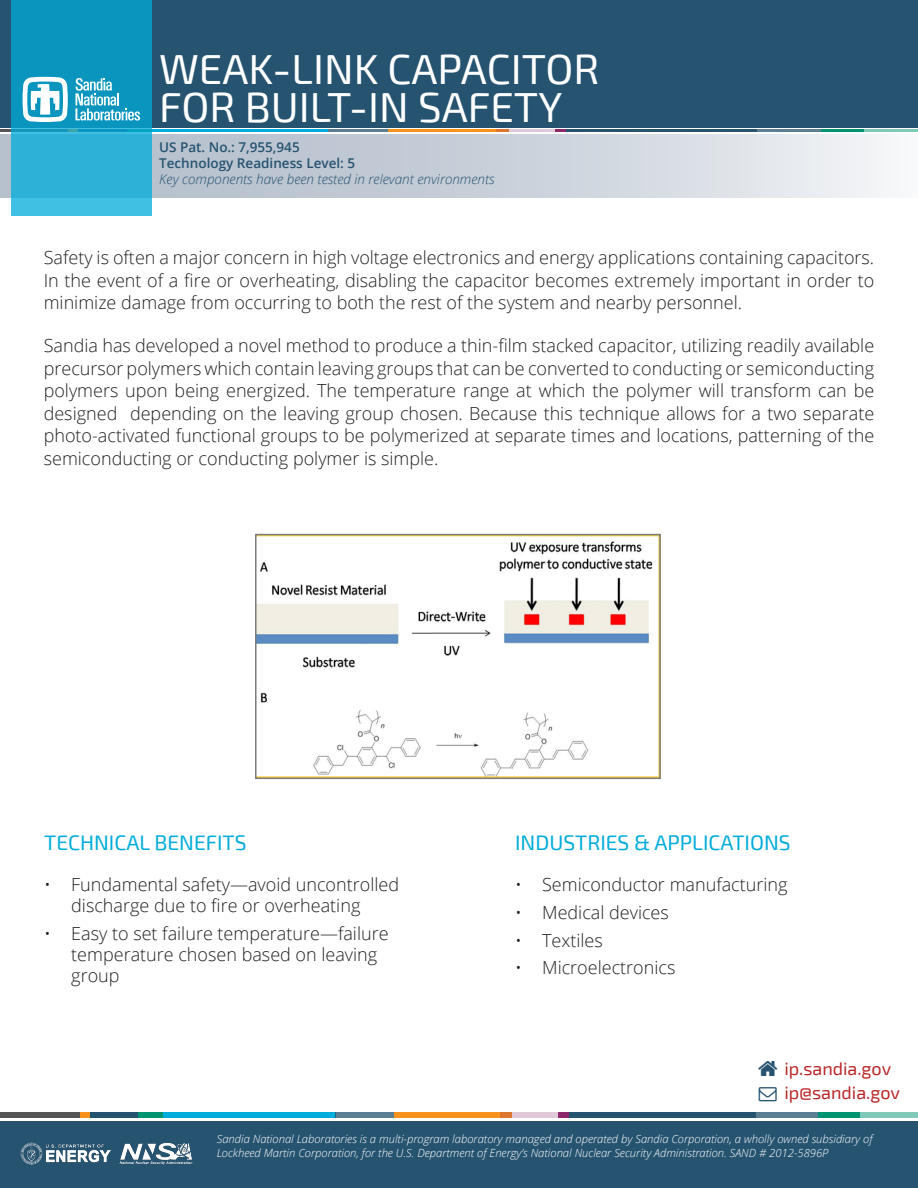
<style>
.page{position:relative;width:918px;height:1188px;background:#fff}
.page>*{position:absolute;margin:0;border:0;box-sizing:border-box;transform-origin:0 0}
.Heading{font:42px/37.5px "Exo 2";color:#fff}
.Subheadings{font:21px "Exo 2";color:#00acd9}
.Body_Text{font:300 18px/22.5px "Open Sans";color:#231f20}
.t1{font:18px "Exo 2";color:#ba2627}
.t2{font:italic 300 13.5px "Open Sans";color:#255370}
.t3{font:600 13.5px "Open Sans";color:#255370}
.t4{font:italic 300 11.25px/13.5px "Open Sans";color:#fff}
</style>
<div class="page">
<div style="left:0;top:0;width:918px;height:127px;background:#255370"></div>
<hr style="left:0;top:129px;width:70px;height:3px;background:#1e1d1e">
<hr style="left:150px;top:129px;width:178px;height:3px;background:#00acd9">
<hr style="left:328px;top:129px;width:60px;height:3px;background:#255370">
<hr style="left:388px;top:129px;width:120px;height:3px;background:#f6911e">
<svg style="left:556px;top:129px;width:10px;height:3px"></svg>
<hr style="left:496px;top:129px;width:60px;height:3px;background:#8d286c">
<hr style="left:566px;top:129px;width:191px;height:3px;background:#255370">
<hr style="left:755px;top:129px;width:68px;height:3px;background:#255370">
<hr style="left:862px;top:129px;width:56px;height:3px;background:#009472">
<hr style="left:821px;top:129px;width:42px;height:3px;background:#009472">
<svg style="left:0;top:134px;width:888px;height:64px;background:#ced4dd"></svg>
<div style="left:0;top:1112px;width:82px;height:6px;background:#565556"></div>
<div style="left:81px;top:1112px;width:9px;height:6px;background:#f6911e"></div>
<div style="left:90px;top:1112px;width:48px;height:6px;background:#255370"></div>
<div style="left:161px;top:1112px;width:174px;height:6px;background:#00acd9"></div>
<div style="left:138px;top:1112px;width:24px;height:6px;background:#009472"></div>
<div style="left:335px;top:1112px;width:59px;height:6px;background:#5b7e93"></div>
<div style="left:394px;top:1112px;width:118px;height:6px;background:#f6911e"></div>
<div style="left:558px;top:1112px;width:12px;height:6px;background:#8d286c"></div>
<svg style="left:500px;top:1112px;width:58px;height:6px"></svg>
<div style="left:569px;top:1112px;width:187px;height:6px;background:#255370"></div>
<div style="left:754px;top:1112px;width:66px;height:6px;background:#5b7e93"></div>
<div style="left:859px;top:1112px;width:59px;height:6px;background:#80c9b8"></div>
<div style="left:819px;top:1112px;width:41px;height:6px;background:#009472"></div>
<div style="left:0;top:1121px;width:918px;height:67px;background:#255370"></div>
<svg style="left:11px;top:0;width:141px;height:216px;background:#1ca3ca"></svg>
<svg style="left:22px;top:77px;width:46px;height:45px;background:#9cd4e4"></svg>
<svg style="left:75px;top:78px;width:65px;height:43px;background:#50b3d0"></svg>
<img style="left:20px;top:1142px;width:91px;height:23px">
<img style="left:119px;top:1143px;width:74px;height:22px">
<img style="left:258px;top:541px;width:395px;height:235px">
<div style="left:255px;top:534px;width:406px;height:245px;border:2px solid #7a7c7f"></div>
<p class="Heading" style="left:159px;top:52px;width:442px">WEAK-LINK CAPACITOR<br>FOR BUILT-IN SAFETY</p>
<p class="t3" style="left:159px;top:137px;width:142px">US Pat. No.: 7,955,945</p>
<p class="t3" style="left:159px;top:154px;width:197px">Technology Readiness Level: 5</p>
<p class="t2" style="left:159px;top:170px;width:337px">Key components have been tested in relevant environments</p>
<p class="Body_Text" style="left:44px;top:246px;width:832px;text-align:justify">Safety is often a major concern in high voltage electronics and energy applications containing capacitors.<br>In the event of a fire or overheating, disabling the capacitor becomes extremely important in order to minimize damage from occurring to both the rest of the system and nearby personnel.</p>
<p class="Body_Text" style="left:44px;top:334px;width:832px;text-align:justify">Sandia has developed a novel method to produce a thin-film stacked capacitor, utilizing readily available precursor polymers which contain leaving groups that can be converted to conducting or semiconducting polymers upon being energized. The temperature range at which the polymer will transform can be designed depending on the leaving group chosen. Because this technique allows for a two separate photo-activated functional groups to be polymerized at separate times and locations, patterning of the semiconducting or conducting polymer is simple.</p>
<p class="Subheadings" style="left:44px;top:830px;width:204px">TECHNICAL BENEFITS</p>
<p class="Body_Text" style="left:71px;top:874px;width:329px;line-height:21px;text-indent:-27px">• Fundamental safety—avoid uncontrolled discharge due to fire or overheating</p>
<p class="Body_Text" style="left:71px;top:922px;width:319px;line-height:21px;text-indent:-27px">• Easy to set failure temperature—failure temperature chosen based on leaving group</p>
<p class="Subheadings" style="left:515px;top:830px;width:277px">INDUSTRIES &amp; APPLICATIONS</p>
<p class="Body_Text" style="left:515px;top:873px;width:274px">• Semiconductor manufacturing</p>
<p class="Body_Text" style="left:515px;top:901px;width:155px">• Medical devices</p>
<p class="Body_Text" style="left:515px;top:928px;width:89px">• Textiles</p>
<p class="Body_Text" style="left:515px;top:956px;width:162px">• Microelectronics</p>
<p class="t1" style="left:784px;top:1058px;width:108px">ip.sandia.gov</p>
<p class="t1" style="left:784px;top:1082px;width:117px">ip@sandia.gov</p>
<p class="t4" style="left:217px;top:1132px;width:657px">Sandia National Laboratories is a multi-program laboratory managed and operated by Sandia Corporation, a wholly owned subsidiary of<br>Lockheed Martin Corporation, for the U.S. Department of Energy’s National Nuclear Security Administration. SAND # 2012-5896P</p>
</div>
